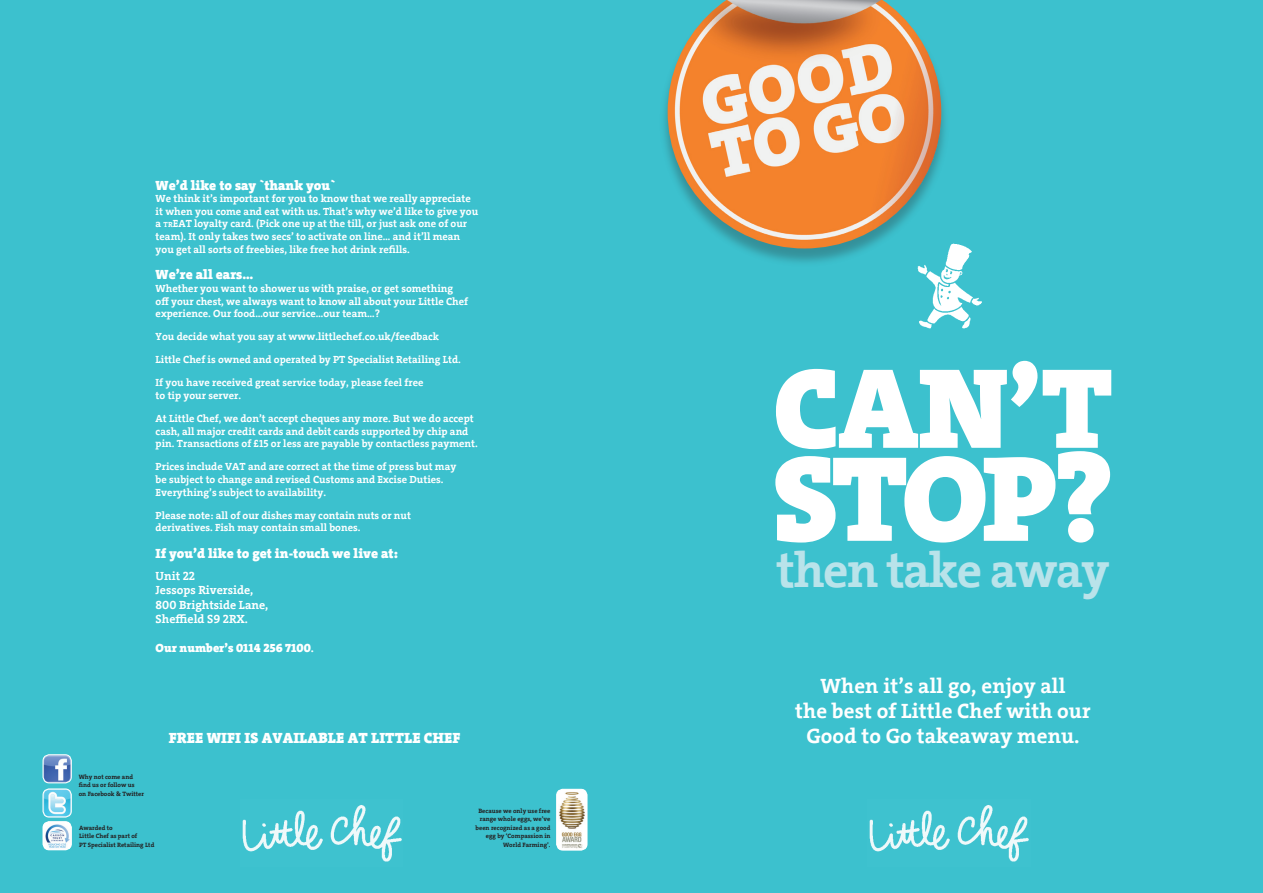
<style>
.page{position:relative;width:1263px;height:893px;background:#3cc1ce}
.page>*{position:absolute;margin:0;border:0;box-sizing:border-box;transform-origin:0 0}
.t1{font:123px "The Little Serif Chunky";color:#fff}
.t2{font:115.5px "The Little Serif Chunky";color:#fff}
.t3{font:49.5px "The Little Serif";letter-spacing:-.03em;color:#b9e3ea}
.t4{font:21px/25.2px "The Little Serif";letter-spacing:.005em;color:#fff;text-align:center}
.t5{font:15px "The Little Serif Chunky";letter-spacing:.005em;color:#fff}
.t6{font:13.5px "The Little Serif Chunky";color:#fff}
.t7{font:12px/14.4px "The Little Serif";color:#fff}
.t8{font:12px "The Little Serif Chunky";color:#fff}
.t9{font:10.5px/12.6px "The Little Serif";color:#fff}
.t10{font:6.3px/8.4px "The Little Serif";color:#231f20}
.s1{font-size:7.5px}
.s2{font-family:"The Little Serif"}
</style>
<div class="page">
<div style="left:557px;top:789px;width:30px;height:61px;background:#fff;border-radius:6px"></div>
<img style="left:557px;top:790px;width:30px;height:60px;border-radius:6px">
<div style="left:556px;top:789px;width:31px;height:62px;border:1px solid #fff;border-radius:6px"></div>
<img style="left:43px;top:822px;width:28px;height:28px;border-radius:6px">
<div style="left:43px;top:821px;width:29px;height:29px;border:1px solid #fff;border-radius:6px"></div>
<img style="left:43px;top:755px;width:28px;height:28px;border-radius:6px">
<div style="left:43px;top:754px;width:29px;height:29px;border:1px solid #fff;border-radius:6px"></div>
<img style="left:43px;top:789px;width:28px;height:28px;border-radius:6px">
<div style="left:43px;top:788px;width:29px;height:29px;border:1px solid #fff;border-radius:6px"></div>
<div style="left:659px;top:0;width:291px;height:269px;background:#231f20;opacity:.3"></div>
<img style="left:668px;top:0;width:273px;height:248px">
<img style="left:912px;top:237px;width:70px;height:92px">
<img style="left:242px;top:805px;width:160px;height:57px">
<img style="left:869px;top:805px;width:160px;height:57px">
<p class="t6" style="left:156px;top:176px;width:181px">We’d like to say `thank you`</p>
<p class="t9" style="left:156px;top:192px;width:324px">We think it’s important for you to know that we really appreciate it when you come and eat with us. That’s why we’d like to give you a <span class="s1">TR</span>EAT loyalty card. (Pick one up at the till, or just ask one of our team). It only takes two secs’ to activate on line... and it’ll mean you get all sorts of freebies, like free hot drink refills.</p>
<p class="t6" style="left:156px;top:266px;width:99px">We’re all ears...</p>
<p class="t9" style="left:156px;top:282px;width:314px">Whether you want to shower us with praise, or get something off your chest, we always want to know all about your Little Chef experience. Our food...our service...our team...?</p>
<p class="t9" style="left:156px;top:325px;width:307px;line-height:23.1px">You decide what you say at www.littlechef.co.uk/feedback<br>Little Chef is owned and operated by PT Specialist Retailing Ltd.</p>
<p class="t9" style="left:156px;top:377px;width:269px">If you have received great service today, please feel free to tip your server.</p>
<p class="t9" style="left:156px;top:412px;width:324px">At Little Chef, we don’t accept cheques any more. But we do accept cash, all major credit cards and debit cards supported by chip and pin. Transactions of £15 or less are payable by contactless payment.</p>
<p class="t9" style="left:156px;top:461px;width:302px">Prices include VAT and are correct at the time of press but may be subject to change and revised Customs and Excise Duties.<br>Everything’s subject to availability.</p>
<p class="t9" style="left:156px;top:509px;width:257px">Please note: all of our dishes may contain nuts or nut derivatives. Fish may contain small bones.</p>
<p class="t6" style="left:156px;top:545px;width:244px">If you’d like to get in-touch we live at:</p>
<p class="t7" style="left:156px;top:569px;width:114px">Unit 22<br>Jessops Riverside,<br>800 Brightside Lane,<br>Sheffield S9 2RX.</p>
<p class="t8" style="left:156px;top:640px;width:160px">Our number’s 0114 256 7100<span class="s2">.</span></p>
<p class="t10" style="left:79px;top:773px;width:67px">Why not come and find us or follow us<br>on Facebook &amp; Twitter</p>
<p class="t10" style="left:79px;top:823px;width:77px">Awarded to<br>Little Chef as part of<br>PT Specialist Retailing Ltd</p>
<h3 class="t5" style="left:169px;top:729px;width:48px">Free wifi</h3>
<h3 class="t5" style="left:244px;top:729px;width:136px">is available at Litt</h3>
<h3 class="t5" style="left:404px;top:729px;width:56px">le Chef</h3>
<p class="t10" style="left:476px;top:807px;width:76px;text-align:right">Because we only use free range whole eggs, we’ve been recognized as a good egg by ‘Compassion in<br>World Farming’.</p>
<h2 class="t2" style="left:773px;top:335px;width:342px">CAN’T</h2>
<h1 class="t1" style="left:773px;top:421px;width:342px">STOP?</h1>
<h3 class="t3" style="left:776px;top:539px;width:334px">then take away</h3>
<h3 class="t4" style="left:795px;top:673px;width:297px">When it’s all go, enjoy all<br>the best of Little Chef with our<br>Good to Go takeaway menu.</h3>
</div>
